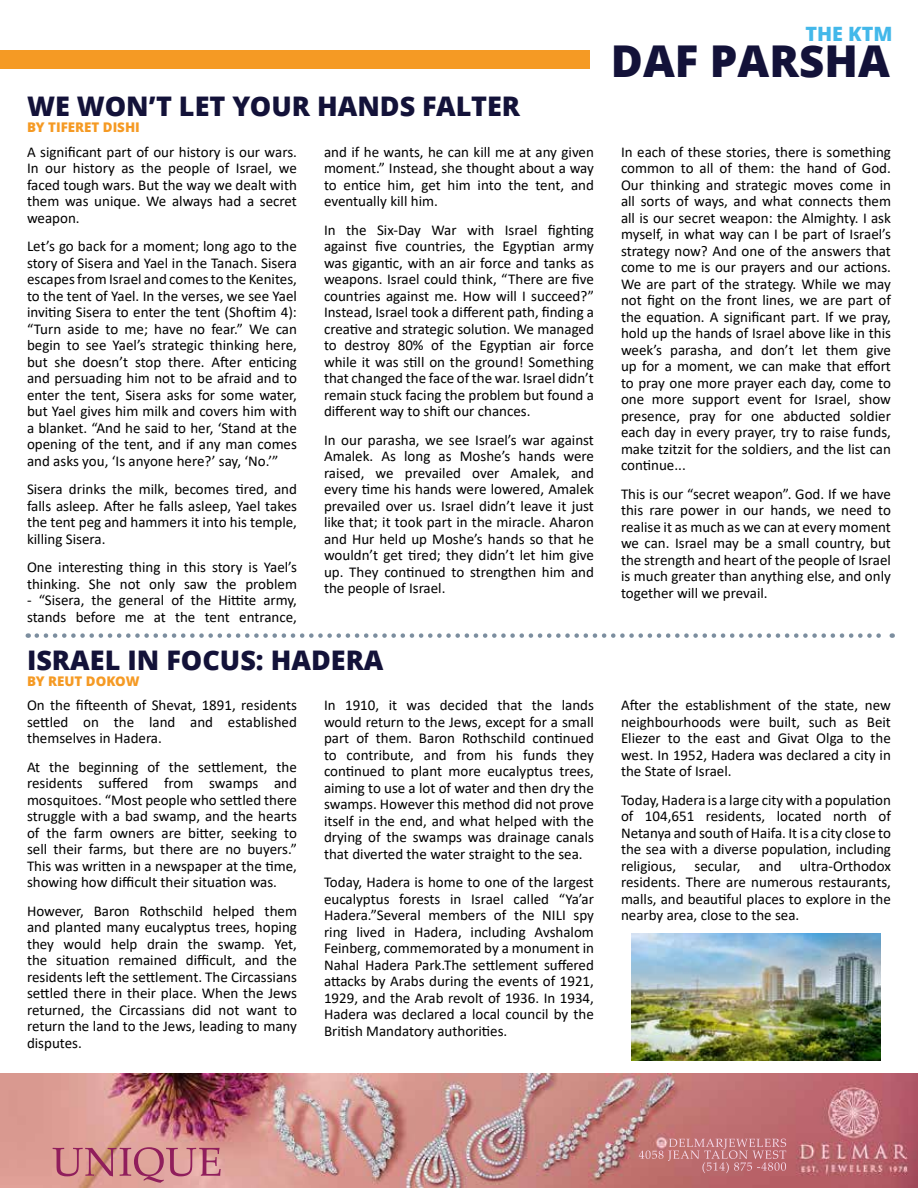
<style>
.page{position:relative;width:918px;height:1188px;background:#fff}
.page>*{position:absolute;margin:0;border:0;box-sizing:border-box;transform-origin:0 0}
.t1{font:800 43.8px "Open Sans";color:#131239}
.t2{font:800 27px "Open Sans";color:#131239}
.t3{font:800 19.8px "Open Sans";color:#43b8ea}
.t4{font:15px/16.5px "Calibri";color:#000;text-align:justify}
.t5{font:800 13.35px "Open Sans";color:#f59a24}
</style>
<div class="page">
<div style="left:0;top:51px;width:590px;height:18px;background:#f59a24"></div>
<img style="left:0;top:1073px;width:918px;height:115px">
<svg style="left:37px;top:633px;width:856px;height:5px"></svg>
<img style="left:631px;top:933px;width:250px;height:128px">
<h2 class="t2" style="left:27px;top:86px;width:495px">WE WON’T LET YOUR HANDS FALTER</h2>
<p class="t5" style="left:27px;top:117px;width:114px">BY TIFERET DISHI</p>
<p class="t4" style="left:27px;top:143px;width:271px">A significant part of our history is our wars.<br>In our history as the people of Israel, we faced tough wars. But the way we dealt with them was unique. We always had a secret weapon.</p>
<p class="t4" style="left:27px;top:238px;width:272px">Let’s go back for a moment; long ago to the story of Sisera and Yael in the Tanach. Sisera escapes from Israel and comes to the Kenites, to the tent of Yael. In the verses, we see Yael inviting Sisera to enter the tent (Shoftim 4): “Turn aside to me; have no fear.” We can begin to see Yael’s strategic thinking here, but she doesn’t stop there. After enticing and persuading him not to be afraid and to enter the tent, Sisera asks for some water, but Yael gives him milk and covers him with a blanket. “And he said to her, ‘Stand at the opening of the tent, and if any man comes and asks you, ‘Is anyone here?’ say, ‘No.’”</p>
<p class="t4" style="left:27px;top:481px;width:272px">Sisera drinks the milk, becomes tired, and falls asleep. After he falls asleep, Yael takes the tent peg and hammers it into his temple, killing Sisera.</p>
<p class="t4" style="left:27px;top:559px;width:271px">One interesting thing in this story is Yael’s thinking. She not only saw the problem</p>
<p class="t4" style="left:27px;top:592px;width:272px">- “Sisera, the general of the Hittite army, stands before me at the tent entrance,</p>
<p class="t4" style="left:324px;top:143px;width:272px">and if he wants, he can kill me at any given moment.” Instead, she thought about a way to entice him, get him into the tent, and eventually kill him.</p>
<p class="t4" style="left:324px;top:221px;width:272px">In the Six-Day War with Israel fighting against five countries, the Egyptian army was gigantic, with an air force and tanks as weapons. Israel could think, “There are five countries against me. How will I succeed?” Instead, Israel took a different path, finding a creative and strategic solution. We managed to destroy 80% of the Egyptian air force while it was still on the ground! Something that changed the face of the war. Israel didn’t remain stuck facing the problem but found a different way to shift our chances.</p>
<p class="t4" style="left:324px;top:431px;width:272px">In our parasha, we see Israel’s war against Amalek. As long as Moshe’s hands were raised, we prevailed over Amalek, and every time his hands were lowered, Amalek prevailed over us. Israel didn’t leave it just like that; it took part in the miracle. Aharon and Hur held up Moshe’s hands so that he wouldn’t get tired; they didn’t let him give up. They continued to strengthen him and the people of Israel.</p>
<h2 class="t2" style="left:27px;top:639px;width:358px">ISRAEL IN FOCUS: HADERA</h2>
<p class="t5" style="left:27px;top:671px;width:114px">BY REUT DOKOW</p>
<p class="t4" style="left:27px;top:697px;width:271px">On the fifteenth of Shevat, 1891, residents settled on the land and established themselves in Hadera.</p>
<p class="t4" style="left:27px;top:758px;width:272px">At the beginning of the settlement, the residents suffered from swamps and mosquitoes. “Most people who settled there struggle with a bad swamp, and the hearts of the farm owners are bitter, seeking to sell their farms, but there are no buyers.” This was written in a newspaper at the time, showing how difficult their situation was.</p>
<p class="t4" style="left:27px;top:902px;width:272px">However, Baron Rothschild helped them and planted many eucalyptus trees, hoping they would help drain the swamp. Yet, the situation remained difficult, and the residents left the settlement. The Circassians settled there in their place. When the Jews returned, the Circassians did not want to return the land to the Jews, leading to many disputes.</p>
<p class="t4" style="left:324px;top:697px;width:272px">In 1910, it was decided that the lands would return to the Jews, except for a small part of them. Baron Rothschild continued to contribute, and from his funds they continued to plant more eucalyptus trees, aiming to use a lot of water and then dry the swamps. However this method did not prove itself in the end, and what helped with the drying of the swamps was drainage canals that diverted the water straight to the sea.</p>
<p class="t4" style="left:324px;top:874px;width:272px">Today, Hadera is home to one of the largest eucalyptus forests in Israel called “Ya’ar Hadera.”Several members of the NILI spy ring lived in Hadera, including Avshalom Feinberg, commemorated by a monument in Nahal Hadera Park.The settlement suffered attacks by Arabs during the events of 1921, 1929, and the Arab revolt of 1936. In 1934, Hadera was declared a local council by the British Mandatory authorities.</p>
<h3 class="t3" style="left:805px;top:19px;width:89px">THE KTM</h3>
<h1 class="t1" style="left:611px;top:27px;width:280px">DAF PARSHA</h1>
<p class="t4" style="left:621px;top:143px;width:272px">In each of these stories, there is something common to all of them: the hand of God.<br>Our thinking and strategic moves come in all sorts of ways, and what connects them all is our secret weapon: the Almighty. I ask myself, in what way can I be part of Israel’s strategy now? And one of the answers that come to me is our prayers and our actions.<br>We are part of the strategy. While we may not fight on the front lines, we are part of the equation. A significant part. If we pray, hold up the hands of Israel above like in this week’s parasha, and don’t let them give up for a moment, we can make that effort to pray one more prayer each day, come to one more support event for Israel, show presence, pray for one abducted soldier each day in every prayer, try to raise funds, make tzitzit for the soldiers, and the list can continue...</p>
<p class="t4" style="left:621px;top:485px;width:272px">This is our “secret weapon”. God. If we have this rare power in our hands, we need to realise it as much as we can at every moment we can. Israel may be a small country, but the strength and heart of the people of Israel is much greater than anything else, and only together will we prevail.</p>
<p class="t4" style="left:621px;top:697px;width:271px">After the establishment of the state, new neighbourhoods were built, such as Beit Eliezer to the east and Givat Olga to the west. In 1952, Hadera was declared a city in the State of Israel.</p>
<p class="t4" style="left:621px;top:791px;width:272px">Today, Hadera is a large city with a population of 104,651 residents, located north of Netanya and south of Haifa. It is a city close to the sea with a diverse population, including religious, secular, and ultra-Orthodox residents. There are numerous restaurants, malls, and beautiful places to explore in the nearby area, close to the sea.</p>
</div>
